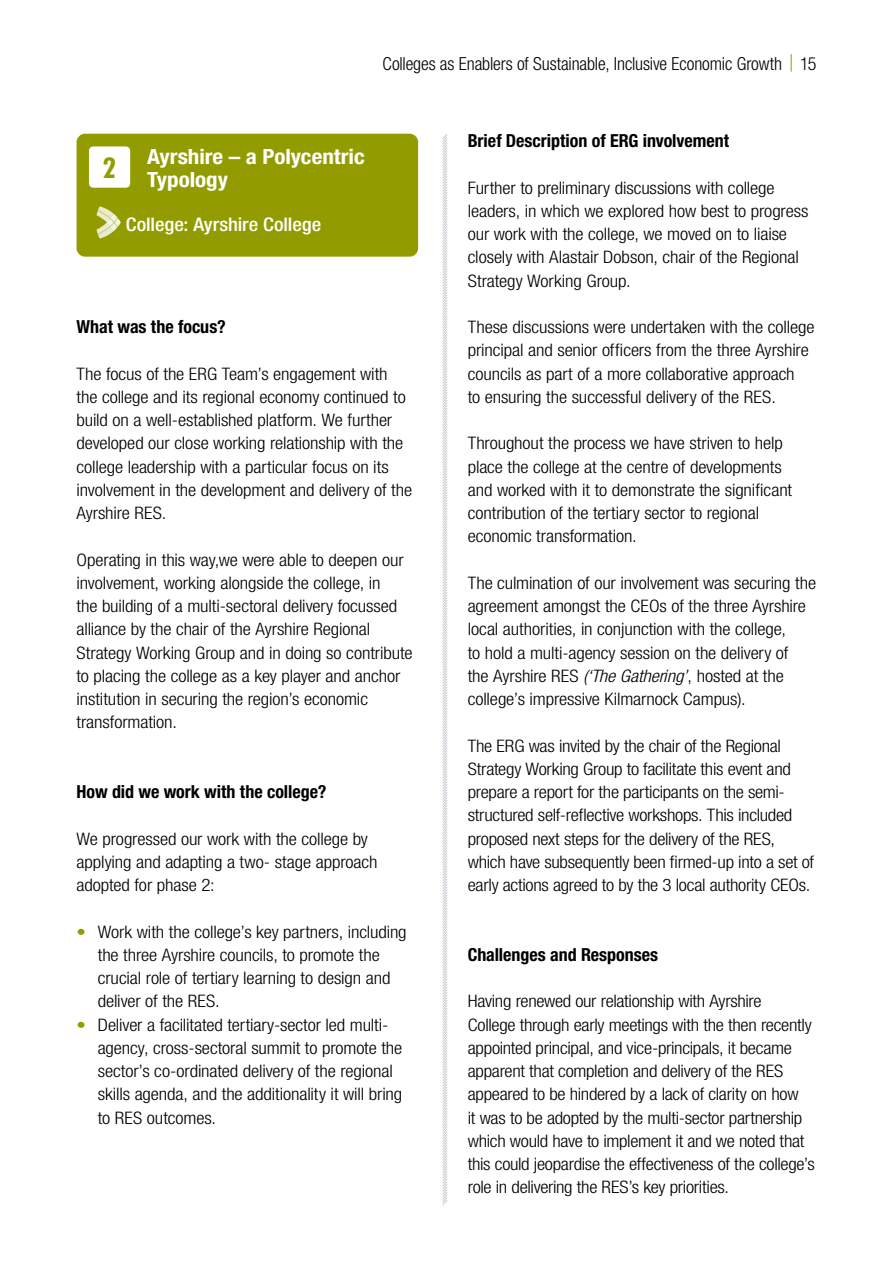
<style>
.page{position:relative;width:893px;height:1263px;background:#fff}
.page>*{position:absolute;margin:0;border:0;box-sizing:border-box;transform-origin:0 0}
.t1{font:700 condensed 28.65px "Futura BT";color:#929c00;scale:1.1 1}
.t2{font:700 condensed 21px/23.2px "Helvetica Neue LT Std";color:#fff;scale:1.1 1}
.t3{font:500 condensed 18.75px "Helvetica Neue LT Std";letter-spacing:-.005em;color:#fff;scale:1.1 1}
.t4{font:700 condensed 18px "Helvetica Neue LT Std";color:#000}
.t5{font:300 condensed 18px "Helvetica Neue LT Std";letter-spacing:-.01em;color:#000}
.t6{font:300 condensed 17.25px/23.2px "Helvetica Neue LT Std";letter-spacing:-.01em;color:#000;scale:1.1 1}
.s1{font-weight:500;color:#929c00}
.s2{font-style:italic}
</style>
<div class="page">
<svg style="left:791px;top:54px;width:1px;height:17px"></svg>
<div style="left:77px;top:134px;width:341px;height:123px;background:#929c00;border-radius:9px"></div>
<svg style="left:97px;top:206px;width:24px;height:33px"></svg>
<div style="left:89px;top:146px;width:41px;height:42px;background:#fff;border-radius:4px"></div>
<svg style="left:442px;top:134px;width:6px;height:1071px"></svg>
<p class="t5" style="left:382px;top:53px;width:435px">Colleges as Enablers of Sustainable, Inclusive Economic Growth 15</p>
<h1 class="t1" style="left:103px;top:150px;width:14px">2</h1>
<p class="t2" style="left:147px;top:144px;width:199px">Ayrshire – a Polycentric<br>Typology</p>
<p class="t3" style="left:126px;top:213px;width:179px">College: Ayrshire College</p>
<p class="t4" style="left:77px;top:316px;width:151px">What was the focus?</p>
<p class="t6" style="left:77px;top:362px;width:307px">The focus of the ERG Team’s engagement with the college and its regional economy continued to build on a well-established platform. We further developed our close working relationship with the college leadership with a particular focus on its involvement in the development and delivery of the Ayrshire RES.</p>
<p class="t6" style="left:77px;top:548px;width:307px">Operating in this way,we were able to deepen our involvement, working alongside the college, in<br>the building of a multi-sectoral delivery focussed alliance by the chair of the Ayrshire Regional Strategy Working Group and in doing so contribute to placing the college as a key player and anchor institution in securing the region’s economic transformation.</p>
<p class="t4" style="left:77px;top:781px;width:251px">How did we work with the college?</p>
<p class="t6" style="left:77px;top:827px;width:275px">We progressed our work with the college by applying and adapting a two- stage approach adopted for phase 2:</p>
<p class="t6" style="left:98px;top:920px;width:282px;text-indent:-21px"><span class="s1">•</span> Work with the college’s key partners, including the three Ayrshire councils, to promote the crucial role of tertiary learning to design and deliver of the RES.</p>
<p class="t6" style="left:98px;top:1013px;width:278px;text-indent:-21px"><span class="s1">•</span> Deliver a facilitated tertiary-sector led multi&shy;agency, cross-sectoral summit to promote the sector’s co-ordinated delivery of the regional skills agenda, and the additionality it will bring to RES outcomes.</p>
<p class="t4" style="left:468px;top:130px;width:263px">Brief Description of ERG involvement</p>
<p class="t6" style="left:468px;top:176px;width:311px">Further to preliminary discussions with college leaders, in which we explored how best to progress our work with the college, we moved on to liaise closely with Alastair Dobson, chair of the Regional Strategy Working Group.</p>
<p class="t6" style="left:468px;top:315px;width:317px">These discussions were undertaken with the college principal and senior officers from the three Ayrshire councils as part of a more collaborative approach<br>to ensuring the successful delivery of the RES.</p>
<p class="t6" style="left:468px;top:431px;width:296px">Throughout the process we have striven to help place the college at the centre of developments and worked with it to demonstrate the significant contribution of the tertiary sector to regional economic transformation.</p>
<p class="t6" style="left:468px;top:571px;width:318px">The culmination of our involvement was securing the agreement amongst the CEOs of the three Ayrshire local authorities, in conjunction with the college,<br>to hold a multi-agency session on the delivery of<br>the Ayrshire RES <span class="s2">(‘The Gathering’</span>, hosted at the college’s impressive Kilmarnock Campus).</p>
<p class="t6" style="left:468px;top:734px;width:316px">The ERG was invited by the chair of the Regional Strategy Working Group to facilitate this event and prepare a report for the participants on the semi&shy;structured self-reflective workshops. This included proposed next steps for the delivery of the RES, which have subsequently been firmed-up into a set of early actions agreed to by the 3 local authority CEOs.</p>
<p class="t4" style="left:468px;top:943px;width:192px">Challenges and Responses</p>
<p class="t6" style="left:468px;top:989px;width:317px">Having renewed our relationship with Ayrshire<br>College through early meetings with the then recently appointed principal, and vice-principals, it became apparent that completion and delivery of the RES appeared to be hindered by a lack of clarity on how<br>it was to be adopted by the multi-sector partnership which would have to implement it and we noted that this could jeopardise the effectiveness of the college’s role in delivering the RES’s key priorities.</p>
</div>
